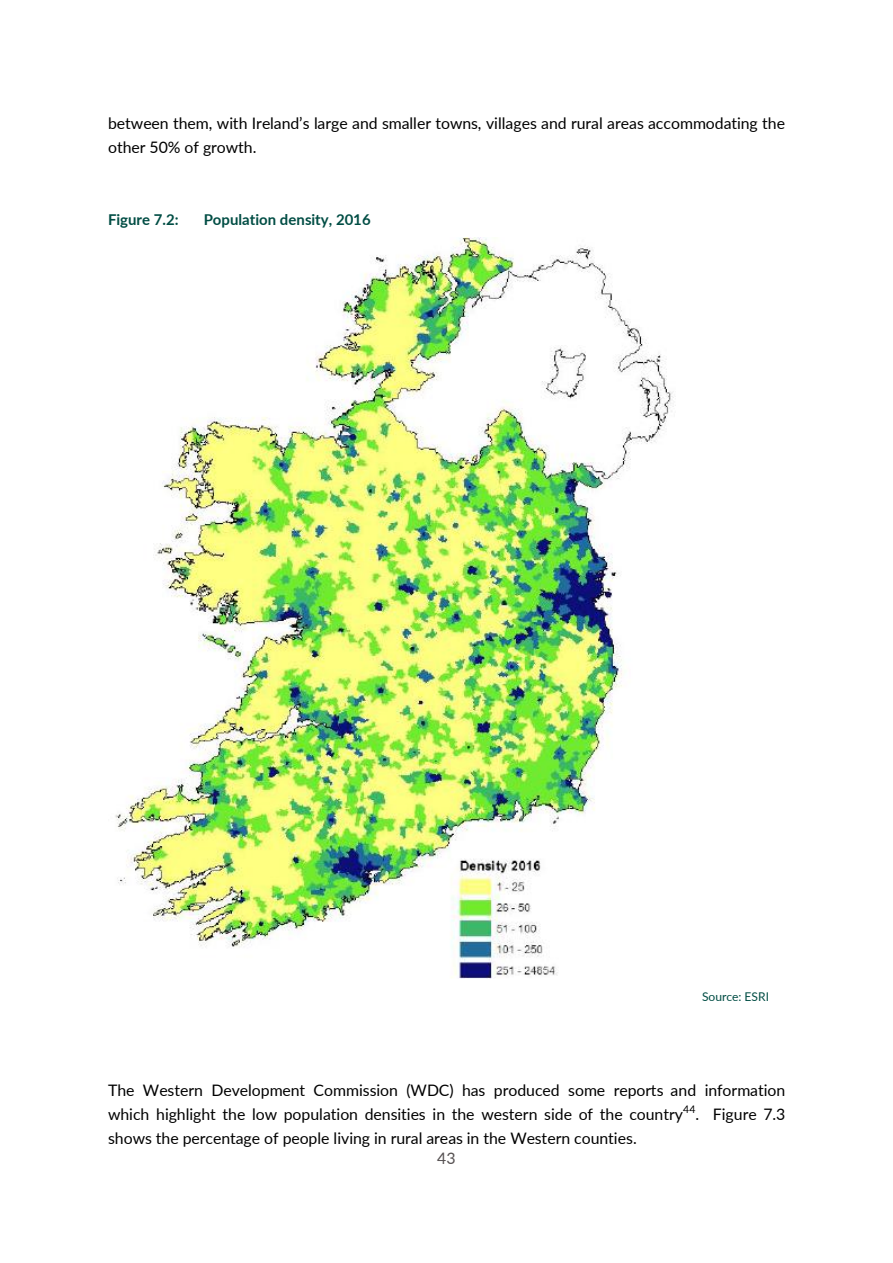
<style>
.page{position:relative;width:893px;height:1263px;background:#fff}
.page>*{position:absolute;margin:0;border:0;box-sizing:border-box;transform-origin:0 0}
.t1{font:15.9px/24px "Lato";color:#000}
.t2{font:15.9px "Lato";color:#565152}
.t3{font:700 15px "Lato";color:#004d44}
.t4{font:12px "Lato";color:#004d44}
.t5{font:10.5px "Lato";color:#000}
</style>
<div class="page">
<img style="left:115px;top:237px;width:561px;height:741px">
<p class="t1" style="left:108px;top:110px;width:679px">between them, with Ireland’s large and smaller towns, villages and rural areas accommodating the other 50% of growth.</p>
<p class="t3" style="left:108px;top:210px;width:72px">Figure 7.2:</p>
<p class="t3" style="left:204px;top:210px;width:168px">Population density, 2016</p>
<p class="t4" style="left:702px;top:989px;width:68px">Source: ESRI</p>
<p class="t1" style="left:108px;top:1078px;width:679px">The Western Development Commission (WDC) has produced some reports and information which highlight the low population densities in the western side of the country</p>
<p class="t5" style="left:683px;top:1102px;width:14px">44</p>
<p class="t1" style="left:695px;top:1102px;width:91px">. Figure 7.3</p>
<p class="t1" style="left:108px;top:1126px;width:530px">shows the percentage of people living in rural areas in the Western counties.</p>
<p class="t2" style="left:437px;top:1148px;width:20px">43</p>
</div>
